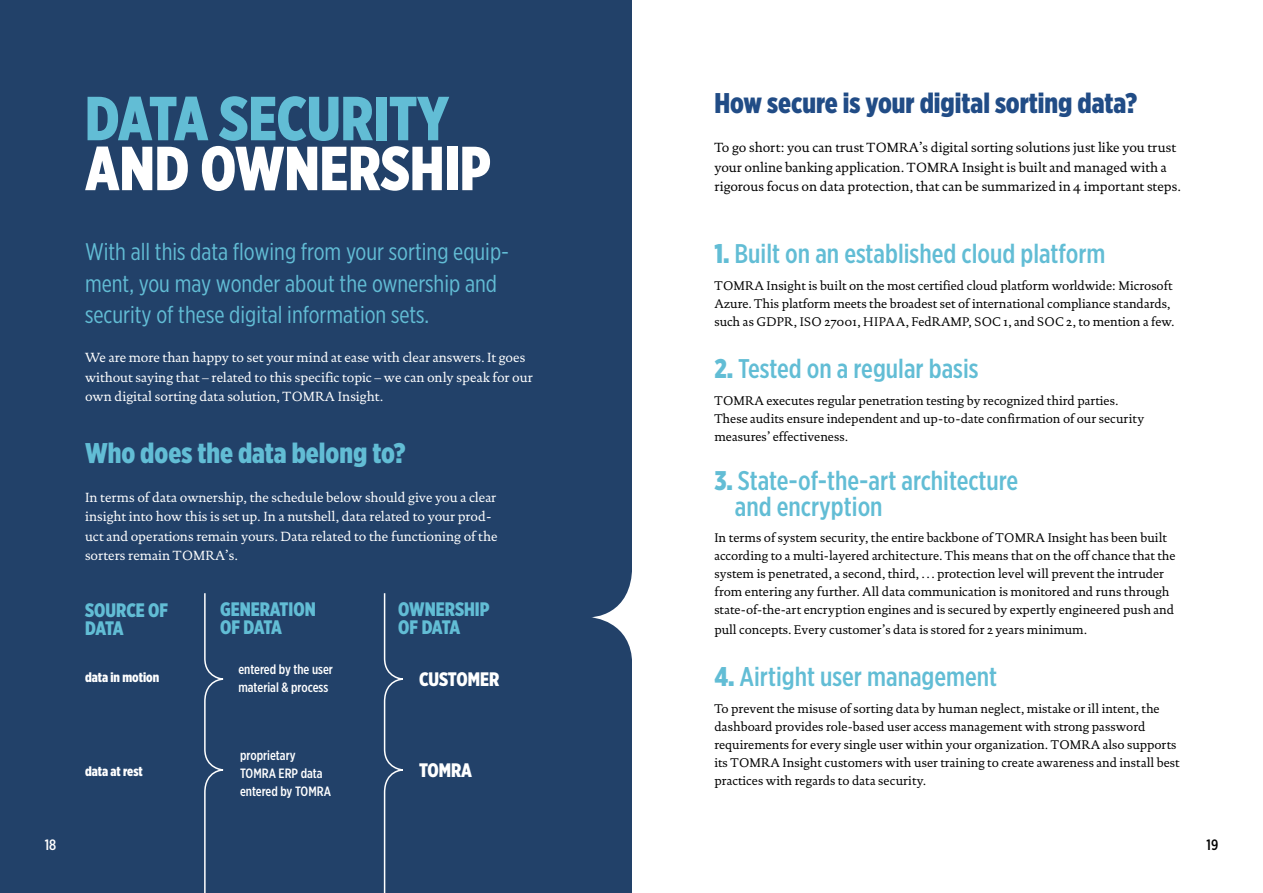
<style>
.page{position:relative;width:1263px;height:893px;background:#fff}
.page>*{position:absolute;margin:0;border:0;box-sizing:border-box;transform-origin:0 0}
.t1{font:900 62.1px "Gotham X Narrow";color:#62bdd5}
.t2{font:900 62.1px "Gotham X Narrow";color:#fff}
.t3{font:900 28.5px "Gotham X Narrow";color:#214c86}
.t4{font:900 28.5px "Gotham X Narrow";color:#62bdd5}
.t5{font:500 27px/25.5px "Gotham X Narrow";color:#62bdd5}
.t6{font:24px/31.5px "Gotham X Narrow";color:#62bdd5}
.t7{font:900 19.5px/18px "Gotham X Narrow";color:#62bdd5}
.t8{font:900 19.5px "Gotham X Narrow";color:#fff}
.t9{font:500 15px "Gotham X Narrow";color:#000}
.t10{font:500 15px "Gotham X Narrow";color:#fff}
.t11{font:13.5px/19.5px "DTL Documenta ST";color:#fff}
.t12{font:13.5px/19.5px "DTL Documenta ST";color:#000}
.t13{font:500 13.5px/18px "Gotham X Narrow";color:#fff}
.t14{font:900 13.5px "Gotham X Narrow";color:#fff}
.t15{font:12.75px/18px "DTL Documenta ST";color:#000}
.s1{font-weight:900}
</style>
<div class="page">
<div style="left:0;top:0;width:631px;height:893px;background:#224169"></div>
<svg style="left:591px;top:565px;width:41px;height:100px"></svg>
<svg style="left:204px;top:593px;width:20px;height:300px"></svg>
<svg style="left:383px;top:593px;width:20px;height:300px"></svg>
<p class="t10" style="left:45px;top:835px;width:13px">18</p>
<h1 class="t1" style="left:85px;top:80px;width:366px">DATA SECURITY</h1>
<h1 class="t2" style="left:85px;top:129px;width:407px">AND OWNERSHIP</h1>
<h3 class="t6" style="left:85px;top:236px;width:426px">With all this data flowing from your sorting equip&shy;ment, you may wonder about the ownership and security of these digital information sets.</h3>
<p class="t11" style="left:85px;top:348px;width:449px">We are more than happy to set your mind at ease with clear answers. It goes without saying that – related to this specific topic – we can only speak for our own digital sorting data solution, TOMRA Insight.</p>
<h2 class="t4" style="left:85px;top:435px;width:322px">Who does the data belong to?</h2>
<p class="t11" style="left:85px;top:487px;width:414px">In terms of data ownership, the schedule below should give you a clear insight into how this is set up. In a nutshell, data related to your prod&shy;uct and operations remain yours. Data related to the functioning of the sorters remain TOMRA’s.</p>
<h3 class="t7" style="left:220px;top:600px;width:97px">GENERATION<br>OF DATA</h3>
<h3 class="t7" style="left:398px;top:600px;width:93px">OWNERSHIP<br>OF DATA</h3>
<h3 class="t7" style="left:85px;top:601px;width:85px">SOURCE OF<br>DATA</h3>
<p class="t14" style="left:85px;top:669px;width:76px">data in motion</p>
<h3 class="t8" style="left:419px;top:667px;width:82px">CUSTOMER</h3>
<p class="t13" style="left:238px;top:660px;width:96px">entered by the user material &amp; process</p>
<p class="t14" style="left:85px;top:763px;width:59px">data at rest</p>
<p class="t13" style="left:240px;top:746px;width:92px">proprietary<br>TOMRA ERP data entered by TOMRA</p>
<h3 class="t8" style="left:419px;top:758px;width:55px">TOMRA</h3>
<h2 class="t3" style="left:714px;top:85px;width:424px">How secure is your digital sorting data?</h2>
<p class="t12" style="left:714px;top:138px;width:468px">To go short: you can trust TOMRA’s digital sorting solutions just like you trust your online banking application. TOMRA Insight is built and managed with a rigorous focus on data protection, that can be summarized in 4 important steps.</p>
<h3 class="t5" style="left:714px;top:241px;width:393px"><span class="s1">1.</span> Built on an established cloud platform</h3>
<p class="t15" style="left:714px;top:276px;width:462px">TOMRA Insight is built on the most certified cloud platform worldwide: Microsoft<br>Azure. This platform meets the broadest set of international compliance standards, such as GDPR, ISO 27001, HIPAA, FedRAMP, SOC 1, and SOC 2, to mention a few.</p>
<h3 class="t5" style="left:714px;top:356px;width:266px"><span class="s1">2.</span> Tested on a regular basis</h3>
<p class="t15" style="left:714px;top:392px;width:431px">TOMRA executes regular penetration testing by recognized third parties.<br>These audits ensure independent and up-to-date confirmation of our security measures’ effectiveness.</p>
<h3 class="t5" style="left:735px;top:468px;width:285px;text-indent:-20px"><span class="s1">3.</span> State-of-the-art architecture and encryption</h3>
<p class="t15" style="left:714px;top:529px;width:463px">In terms of system security, the entire backbone of TOMRA Insight has been built according to a multi-layered architecture. This means that on the off chance that the system is penetrated, a second, third, … protection level will prevent the intruder from entering any further. All data communication is monitored and runs through state-of-the-art encryption engines and is secured by expertly engineered push and</p>
<p class="t15" style="left:714px;top:621px;width:374px">pull concepts. Every customer’s data is stored for 2 years minimum.</p>
<h3 class="t5" style="left:714px;top:664px;width:284px"><span class="s1">4.</span> Airtight user management</h3>
<p class="t15" style="left:714px;top:700px;width:467px">To prevent the misuse of sorting data by human neglect, mistake or ill intent, the dashboard provides role-based user access management with strong password requirements for every single user within your organization. TOMRA also supports its TOMRA Insight customers with user training to create awareness and install best practices with regards to data security.</p>
<p class="t9" style="left:1206px;top:835px;width:13px">19</p>
</div>
